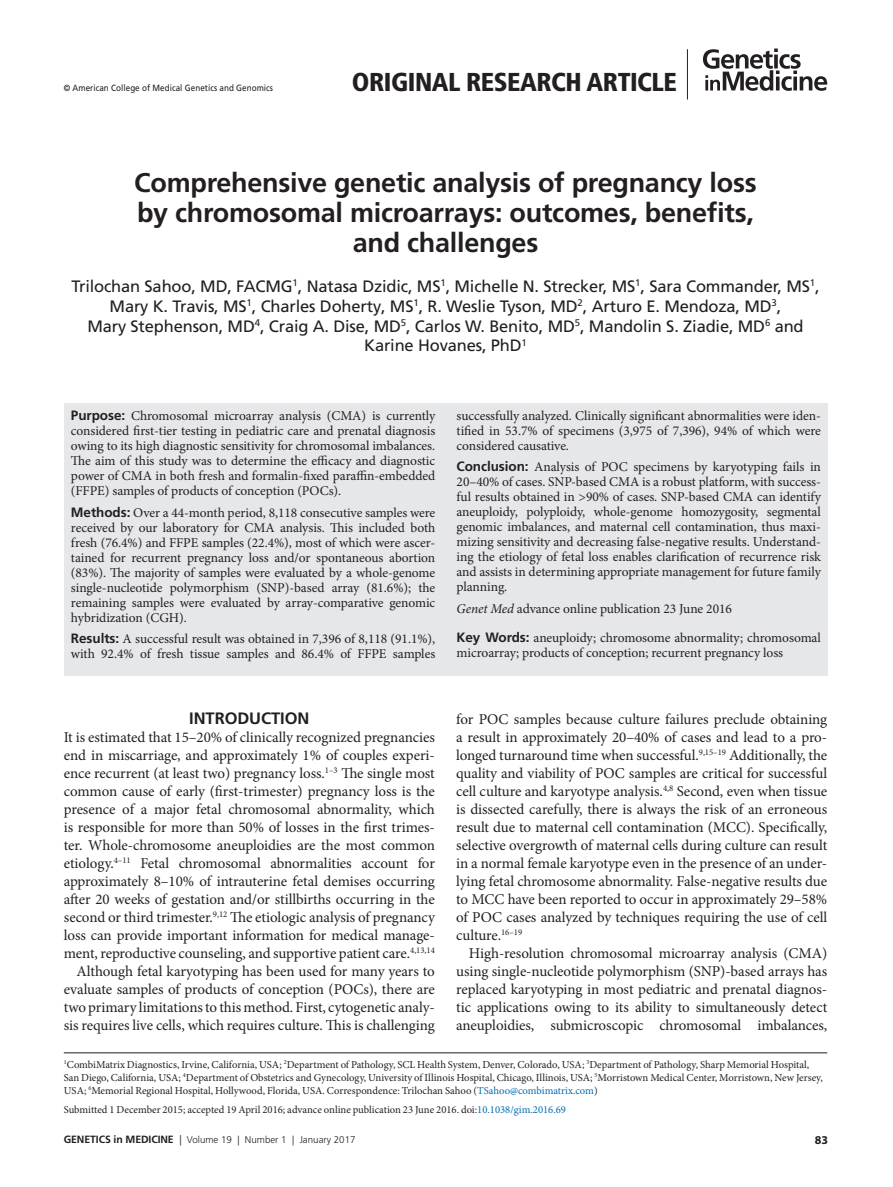
<style>
.page{position:relative;width:893px;height:1187px;background:#fff}
.page>*{position:absolute;margin:0;border:0;box-sizing:border-box;transform-origin:0 0}
.t1{font:700 27px/30px "Frutiger LT Pro";letter-spacing:-.01em;color:#231f20;text-align:center}
.t2{font:900 condensed 25.8px "Frutiger LT Pro";letter-spacing:-.02em;color:#231f20}
.t3{font:16.5px/19.8px "Frutiger LT Pro";letter-spacing:-.01em;color:#231f20;text-align:center}
.t4{font:700 16.5px "Frutiger LT Pro";letter-spacing:-.005em;color:#231f20}
.t5{font:15px/18px "Minion Pro";letter-spacing:-.005em;color:#231f20;text-align:justify}
.t6{font:13.5px/15px "Minion Pro";letter-spacing:-.005em;color:#231f20;text-align:justify}
.t7{font:700 12px "Myriad Pro";color:#231f20}
.t8{font:10.65px/12.9px "Minion Pro";color:#231f20}
.t9{font:700 10.5px "Frutiger LT Pro";letter-spacing:-.01em;color:#231f20}
.t10{font:300 9.75px "Frutiger LT Pro";color:#231f20}
.t11{font:9px "Frutiger LT Pro";letter-spacing:.005em;color:#231f20;scale:.9 1}
.s1{font-family:"Frutiger LT Pro";font-weight:700}
.s2{font-style:italic}
.s3{color:#006cb3}
.s4{font-weight:700;font-size:10.5px}
.s5{font-size:10.5px}
</style>
<div class="page">
<hr style="left:687px;top:49px;width:1px;height:50px;background:#231f20">
<svg style="left:703px;top:49px;width:124px;height:42px"></svg>
<div style="left:64px;top:403px;width:764px;height:272px;background:#e6e7e9"></div>
<hr style="left:64px;top:1052px;width:763px;height:1px;background:#231f20">
<p class="t11" style="left:64px;top:82px;width:234px">© American College of Medical Genetics and Genomics</p>
<h2 class="t2" style="left:352px;top:66px;width:326px">ORIGINAL RESEARCH ARTICLE</h2>
<h1 class="t1" style="left:134px;top:167px;width:624px">Comprehensive genetic analysis of pregnancy loss by chromosomal microarrays: outcomes, benefits, and challenges</h1>
<p class="t3" style="left:71px;top:276px;width:750px">Trilochan Sahoo, MD, FACMG<sup>1</sup>, Natasa Dzidic, MS<sup>1</sup>, Michelle N. Strecker, MS<sup>1</sup>, Sara Commander, MS<sup>1</sup>, Mary K. Travis, MS<sup>1</sup>, Charles Doherty, MS<sup>1</sup>, R. Weslie Tyson, MD<sup>2</sup>, Arturo E. Mendoza, MD<sup>3</sup>,<br>Mary Stephenson, MD<sup>4</sup>, Craig A. Dise, MD<sup>5</sup>, Carlos W. Benito, MD<sup>5</sup>, Mandolin S. Ziadie, MD<sup>6</sup> and Karine Hovanes, PhD<sup>1</sup></p>
<p class="t6" style="left:71px;top:408px;width:366px"><span class="s1">Purpose:</span> Chromosomal microarray analysis (CMA) is currently considered first-tier testing in pediatric care and prenatal diagnosis owing to its high diagnostic sensitivity for chromosomal imbalances.<br>The aim of this study was to determine the efficacy and diagnostic power of CMA in both fresh and formalin-fixed paraffin-embedded (FFPE) samples of products of conception (POCs).</p>
<p class="t6" style="left:71px;top:505px;width:366px"><span class="s1">Methods:</span> Over a 44-month period, 8,118 consecutive samples were received by our laboratory for CMA analysis. This included both fresh (76.4%) and FFPE samples (22.4%), most of which were ascer&shy;tained for recurrent pregnancy loss and/or spontaneous abortion (83%). The majority of samples were evaluated by a whole-genome single-nucleotide polymorphism (SNP)-based array (81.6%); the remaining samples were evaluated by array-comparative genomic hybridization (CGH).</p>
<p class="t6" style="left:71px;top:631px;width:366px"><span class="s1">Results:</span> A successful result was obtained in 7,396 of 8,118 (91.1%), with 92.4% of fresh tissue samples and 86.4% of FFPE samples</p>
<p class="t4" style="left:189px;top:708px;width:122px">INTRODUCTION</p>
<p class="t5" style="left:64px;top:728px;width:373px;text-align:right">It is estimated that 15–20% of clinically recognized pregnancies end in miscarriage, and approximately 1% of couples experi&shy;ence recurrent (at least two) pregnancy loss.<sup>1–3</sup> The single most common cause of early (first-trimester) pregnancy loss is the presence of a major fetal chromosomal abnormality, which is responsible for more than 50% of losses in the first trimes&shy;ter. Whole-chromosome aneuploidies are the most common etiology.<sup>4–11</sup> Fetal chromosomal abnormalities account for approximately 8–10% of intrauterine fetal demises occurring after 20 weeks of gestation and/or stillbirths occurring in the second or third trimester.<sup>9,12</sup> The etiologic analysis of pregnancy loss can provide important information for medical manage&shy;ment, reproductive counseling, and supportive patient care.<sup>4,13,14<br></sup>Although fetal karyotyping has been used for many years to evaluate samples of products of conception (POCs), there are two primary limitations to this method. First, cytogenetic analy&shy;sis requires live cells, which requires culture. This is challenging</p>
<p class="t6" style="left:457px;top:408px;width:366px">successfully analyzed. Clinically significant abnormalities were iden&shy;tified in 53.7% of specimens (3,975 of 7,396), 94% of which were considered causative.</p>
<p class="t6" style="left:457px;top:459px;width:366px"><span class="s1">Conclusion:</span> Analysis of POC specimens by karyotyping fails in 20–40% of cases. SNP-based CMA is a robust platform, with success&shy;ful results obtained in &gt;90% of cases. SNP-based CMA can identify aneuploidy, polyploidy, whole-genome homozygosity, segmental genomic imbalances, and maternal cell contamination, thus maxi&shy;mizing sensitivity and decreasing false-negative results. Understand&shy;ing the etiology of fetal loss enables clarification of recurrence risk and assists in determining appropriate management for future family planning.</p>
<p class="t6" style="left:457px;top:594px;width:366px;line-height:28.5px"><span class="s2">Genet Med</span> advance online publication 23 June 2016<br><span class="s1">Key Words:</span> aneuploidy; chromosome abnormality; chromosomal</p>
<p class="t6" style="left:457px;top:645px;width:328px">microarray; products of conception; recurrent pregnancy loss</p>
<p class="t5" style="left:456px;top:710px;width:373px">for POC samples because culture failures preclude obtaining a result in approximately 20–40% of cases and lead to a pro&shy;longed turnaround time when successful.<sup>9,15–19</sup> Additionally, the quality and viability of POC samples are critical for successful cell culture and karyotype analysis.<sup>4,8</sup> Second, even when tissue is dissected carefully, there is always the risk of an erroneous result due to maternal cell contamination (MCC). Specifically, selective overgrowth of maternal cells during culture can result in a normal female karyotype even in the presence of an under&shy;lying fetal chromosome abnormality. False-negative results due to MCC have been reported to occur in approximately 29–58% of POC cases analyzed by techniques requiring the use of cell culture.<sup>16–19</sup></p>
<p class="t5" style="left:456px;top:944px;width:373px;text-indent:13px">High-resolution chromosomal microarray analysis (CMA) using single-nucleotide polymorphism (SNP)-based arrays has replaced karyotyping in most pediatric and prenatal diagnos&shy;tic applications owing to its ability to simultaneously detect aneuploidies, submicroscopic chromosomal imbalances,</p>
<p class="t8" style="left:64px;top:1057px;width:760px"><sup>1</sup>CombiMatrix Diagnostics, Irvine, California, USA; <sup>2</sup>Department of Pathology, SCL Health System, Denver, Colorado, USA; <sup>3</sup>Department of Pathology, Sharp Memorial Hospital,<br>San Diego, California, USA; <sup>4</sup>Department of Obstetrics and Gynecology, University of Illinois Hospital, Chicago, Illinois, USA; <sup>5</sup>Morristown Medical Center, Morristown, New Jersey,<br>USA; <sup>6</sup>Memorial Regional Hospital, Hollywood, Florida, USA. Correspondence: Trilochan Sahoo (<span class="s3">TSahoo@combimatrix.com</span>)</p>
<p class="t8" style="left:64px;top:1103px;width:504px">Submitted 1 December 2015; accepted 19 April 2016; advance online publication 23 June 2016. doi:<span class="s3">10.1038/gim.2016.69</span></p>
<p class="t9" style="left:64px;top:1133px;width:84px">Genetics in medicin</p>
<p class="t10" style="left:168px;top:1134px;width:189px"><span class="s4">e</span> <span class="s5">|</span> Volume 19 | Number 1 | January 2017</p>
<p class="t7" style="left:815px;top:1132px;width:15px">83</p>
</div>
